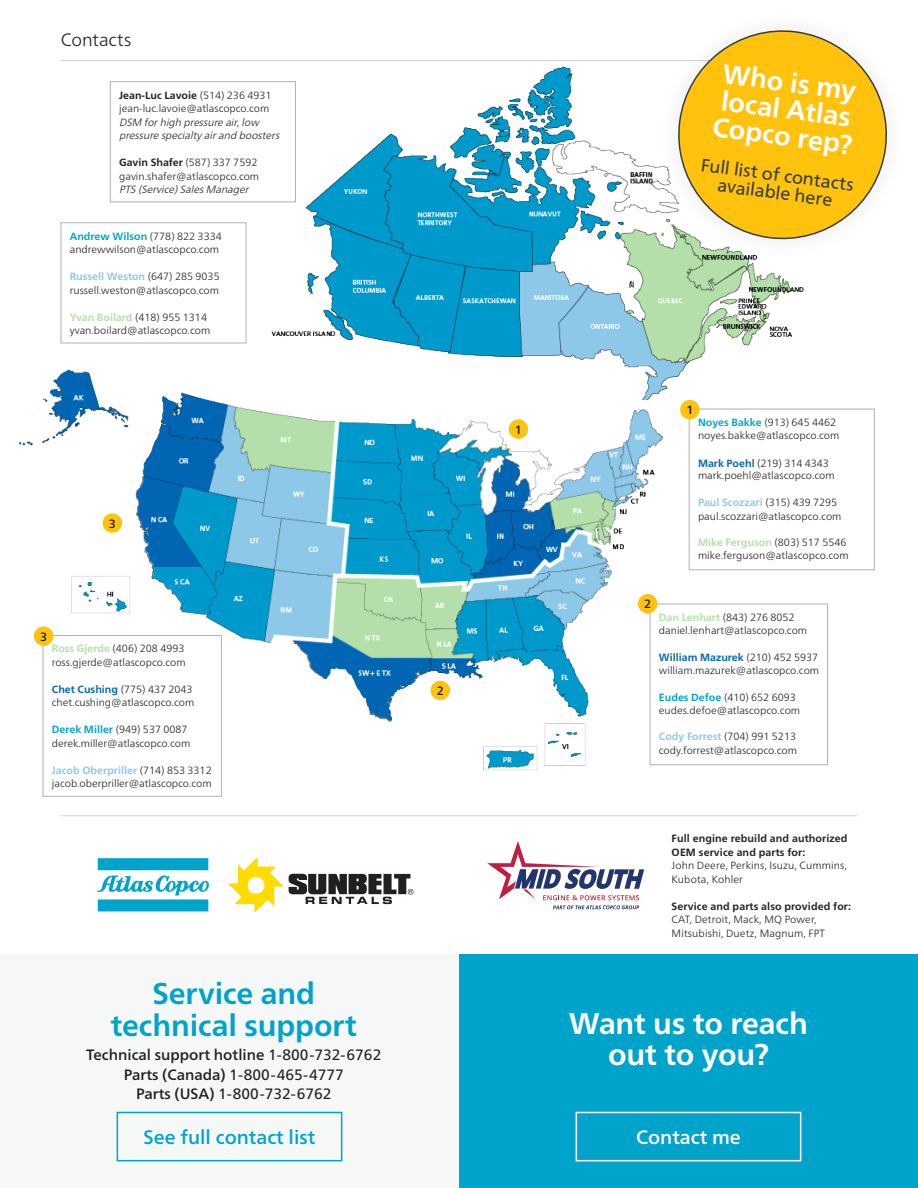
<style>
.page{position:relative;width:918px;height:1188px;background:#fff}
.page>*{position:absolute;margin:0;border:0;box-sizing:border-box;transform-origin:0 0}
.t1{font:700 30px "Neue Frutiger World";letter-spacing:-.005em;color:#00a4ca}
.t2{font:700 30px "Neue Frutiger World";letter-spacing:-.005em;color:#fff}
.t3{font:700 27px/27px "Neue Frutiger World";color:#fff}
.Contact_Info_-_Blue{font:500 19.5px "Neue Frutiger World";color:#00a4ca}
.Contact_Info_-_Blue-2{font:500 19.5px "Neue Frutiger World";color:#fff}
.t4{font:18px/18px "Neue Frutiger World";color:#383d42;text-align:center}
.t5{font:300 18px "Neue Frutiger World";letter-spacing:-.005em;color:#231f20}
.Contact_Info_-_Blue-3{font:15px "Neue Frutiger World";color:#231f20}
.Contact_Info_-_Blue-4{font:500 15px "Neue Frutiger World";color:#231f20}
.t6{font:500 12px "Neue Frutiger World";color:#231f20}
.Contact_Info_-_Blue-5{font:300 10.5px/13.5px "Neue Frutiger World";color:#231f20}
.Contact_Info_-_Blue-6{font:700 10.5px/13.5px "Neue Frutiger World";letter-spacing:.01em;color:#231f20}
.t7{font:italic 300 10.5px/13.5px "Neue Frutiger World";color:#231f20}
.t8{font:700 10.5px "Neue Frutiger World";color:#8dc8e8}
.t9{font:700 10.5px "Neue Frutiger World";color:#00a4ca}
.s1{font-weight:300}
.s2{font-weight:700}
.s3{font-weight:300;color:#231f20}
.s4{font-weight:700;color:#b4dfaa}
.s5{font-weight:700;color:#0166b3}
.s6{font-weight:700;color:#00a4ca}
.s7{font-weight:400}
.s8{font-weight:500}
.s9{font-weight:700;color:#8dc8e8}
</style>
<div class="page">
<div style="left:0;top:955px;width:459px;height:233px;background:#f6f8f8"></div>
<img style="left:19px;top:369px;width:655px;height:401px">
<hr style="left:61px;top:60px;width:796px;height:1px;background:#d1d2d4">
<hr style="left:61px;top:815px;width:796px;height:1px;background:#d1d2d4">
<img style="left:236px;top:66px;width:568px;height:333px">
<div style="left:656px;top:8px;width:253px;height:254px;background:#231f20;opacity:.1"></div>
<svg style="left:671px;top:23px;width:224px;height:222px"></svg>
<svg style="left:228px;top:858px;width:185px;height:53px"></svg>
<svg style="left:487px;top:841px;width:157px;height:68px"></svg>
<svg style="left:97px;top:858px;width:112px;height:53px"></svg>
<div style="left:459px;top:955px;width:459px;height:233px;background:#00a4ca"></div>
<div style="left:576px;top:1112px;width:225px;height:49px;border:2px solid #fff"></div>
<div style="left:650px;top:604px;width:178px;height:161px;background:#fff"></div>
<div style="left:650px;top:604px;width:178px;height:161px;border:1px solid #afb1b4"></div>
<div style="left:689px;top:409px;width:185px;height:161px;border:1px solid #afb1b4"></div>
<div style="left:61px;top:223px;width:185px;height:120px;background:#fff"></div>
<div style="left:61px;top:223px;width:185px;height:120px;border:1px solid #afb1b4"></div>
<div style="left:110px;top:82px;width:185px;height:120px;background:#fff"></div>
<div style="left:110px;top:81px;width:186px;height:121px;border:1px solid #afb1b4"></div>
<div style="left:43px;top:636px;width:178px;height:160px;background:#fff"></div>
<div style="left:43px;top:635px;width:179px;height:161px;border:1px solid #afb1b4"></div>
<div style="left:509px;top:419px;width:19px;height:20px;background:#ffc20d;border-radius:50%"></div>
<div style="left:680px;top:400px;width:20px;height:19px;background:#ffc20d;border-radius:50%"></div>
<div style="left:431px;top:681px;width:19px;height:19px;background:#ffc20d;border-radius:50%"></div>
<div style="left:638px;top:594px;width:19px;height:19px;background:#ffc20d;border-radius:50%"></div>
<div style="left:103px;top:513px;width:19px;height:20px;background:#ffc20d;border-radius:50%"></div>
<div style="left:34px;top:626px;width:19px;height:20px;background:#ffc20d;border-radius:50%"></div>
<div style="left:117px;top:1112px;width:225px;height:49px;border:2px solid #00a4ca"></div>
<p class="t5" style="left:61px;top:26px;width:72px">Contacts</p>
<p class="Contact_Info_-_Blue-6" style="left:119px;top:88px;width:154px">Jean-Luc Lavoie <span class="s1">(514) 236 4931</span></p>
<p class="Contact_Info_-_Blue-5" style="left:119px;top:102px;width:152px">jean-luc.lavoie@atlascopco.com</p>
<p class="t7" style="left:119px;top:115px;width:165px">DSM forhighpressureair,low pressurespecialtyairandboosters</p>
<p class="Contact_Info_-_Blue-5" style="left:119px;top:156px;width:140px"><span class="s2">Gavin Shafer</span> (587) 337 7592</p>
<p class="Contact_Info_-_Blue-5" style="left:119px;top:169px;width:142px">gavin.shafer@atlascopco.com</p>
<p class="t7" style="left:119px;top:183px;width:134px">PTS(Service)SalesManager</p>
<p class="t9" style="left:70px;top:227px;width:154px">Andrew Wilson <span class="s3">(778) 822 3334</span></p>
<p class="Contact_Info_-_Blue-5" style="left:70px;top:243px;width:151px">andrewwilson@atlascopco.com</p>
<p class="t8" style="left:70px;top:267px;width:151px">Russell Weston <span class="s3">(647) 285 9035</span></p>
<p class="Contact_Info_-_Blue-5" style="left:70px;top:283px;width:151px">russell.weston@atlascopco.com</p>
<p class="Contact_Info_-_Blue-5" style="left:70px;top:310px;width:139px"><span class="s4">Yvan Boilard</span> (418) 955 1314</p>
<p class="Contact_Info_-_Blue-5" style="left:70px;top:324px;width:142px">yvan.boilard@atlascopco.com</p>
<p class="t6" style="left:40px;top:627px;width:9px">3</p>
<p class="t6" style="left:109px;top:514px;width:9px">3</p>
<p class="Contact_Info_-_Blue-5" style="left:52px;top:642px;width:134px"><span class="s4">Ross Gjerde</span> (406) 208 4993</p>
<p class="Contact_Info_-_Blue-5" style="left:52px;top:656px;width:135px">ross.gjerde@atlascopco.com</p>
<p class="Contact_Info_-_Blue-5" style="left:52px;top:683px;width:142px"><span class="s5">Chet Cushing</span> (775) 437 2043</p>
<p class="Contact_Info_-_Blue-5" style="left:52px;top:696px;width:144px">chet.cushing@atlascopco.com</p>
<p class="Contact_Info_-_Blue-5" style="left:52px;top:723px;width:137px"><span class="s6">Derek Miller</span> (949) 537 0087</p>
<p class="Contact_Info_-_Blue-5" style="left:52px;top:737px;width:140px">derek.miller@atlascopco.com</p>
<p class="t8" style="left:52px;top:761px;width:161px">Jacob Oberpriller <span class="s3">(714) 853 3312</span></p>
<p class="Contact_Info_-_Blue-5" style="left:52px;top:777px;width:161px">jacob.oberpriller@atlascopco.com</p>
<p class="t6" style="left:437px;top:681px;width:9px">2</p>
<p class="t1" style="left:152px;top:968px;width:164px">Service and</p>
<p class="t1" style="left:111px;top:999px;width:248px">technical support</p>
<p class="Contact_Info_-_Blue-4" style="left:86px;top:1042px;width:297px">Technical support hotline <span class="s7">1-800-732-6762</span></p>
<p class="Contact_Info_-_Blue-3" style="left:124px;top:1063px;width:222px"><span class="s8">Parts (Canada)</span> 1-800-465-4777</p>
<p class="Contact_Info_-_Blue-3" style="left:136px;top:1082px;width:197px"><span class="s8">Parts (USA)</span> 1-800-732-6762</p>
<p class="Contact_Info_-_Blue" style="left:144px;top:1121px;width:173px">See full contact list</p>
<p class="t3" style="left:725px;top:59px;width:136px;rotate:8deg">Who is my</p>
<p class="t3" style="left:719px;top:86px;width:142px;rotate:8deg">local Atlas<br>Copco rep?</p>
<p class="t4" style="left:702px;top:157px;width:156px;rotate:7deg">Full list of contacts available here</p>
<p class="t6" style="left:515px;top:420px;width:9px">1</p>
<p class="t6" style="left:686px;top:400px;width:9px">1</p>
<p class="Contact_Info_-_Blue-5" style="left:698px;top:416px;width:143px"><span class="s6">Noyes Bakke</span> (913) 645 4462 noyes.bakke@atlascopco.com</p>
<p class="Contact_Info_-_Blue-5" style="left:698px;top:457px;width:138px;line-height:12.5px"><span class="s5">Mark Poehl</span> (219) 314 4343 mark.poehl@atlascopco.com</p>
<p class="Contact_Info_-_Blue-5" style="left:698px;top:496px;width:145px"><span class="s9">Paul Scozzari</span> (315) 439 7295 paul.scozzari@atlascopco.com</p>
<p class="Contact_Info_-_Blue-5" style="left:698px;top:535px;width:152px"><span class="s4">Mike Ferguson</span> (803) 517 5546 mike.ferguson@atlascopco.com</p>
<p class="t6" style="left:644px;top:594px;width:9px">2</p>
<p class="Contact_Info_-_Blue-5" style="left:659px;top:611px;width:150px"><span class="s4">Dan Lenhart</span> (843) 276 8052 daniel.lenhart@atlascopco.com</p>
<p class="Contact_Info_-_Blue-5" style="left:659px;top:650px;width:162px"><span class="s5">William Mazurek</span> (210) 452 5937 william.mazurek@atlascopco.com</p>
<p class="Contact_Info_-_Blue-5" style="left:659px;top:690px;width:143px"><span class="s6">Eudes Defoe</span> (410) 652 6093 eudes.defoe@atlascopco.com</p>
<p class="Contact_Info_-_Blue-5" style="left:659px;top:730px;width:140px"><span class="s9">Cody Forrest</span> (704) 991 5213 cody.forrest@atlascopco.com</p>
<p class="Contact_Info_-_Blue-6" style="left:672px;top:832px;width:177px">Full engine rebuild and authorized<br>OEM service and parts for:</p>
<p class="Contact_Info_-_Blue-5" style="left:672px;top:859px;width:177px">John Deere, Perkins, Isuzu, Cummins,<br>Kubota, Kohler</p>
<p class="Contact_Info_-_Blue-6" style="left:672px;top:899px;width:181px">Service and parts also provided for:</p>
<p class="Contact_Info_-_Blue-5" style="left:672px;top:913px;width:155px">CAT, Detroit, Mack, MQ Power,<br>Mitsubishi, Duetz, Magnum, FPT</p>
<p class="t2" style="left:569px;top:997px;width:241px">Want us to reach</p>
<p class="t2" style="left:608px;top:1028px;width:162px">out to you?</p>
<p class="Contact_Info_-_Blue-2" style="left:636px;top:1121px;width:106px">Contact me</p>
</div>
